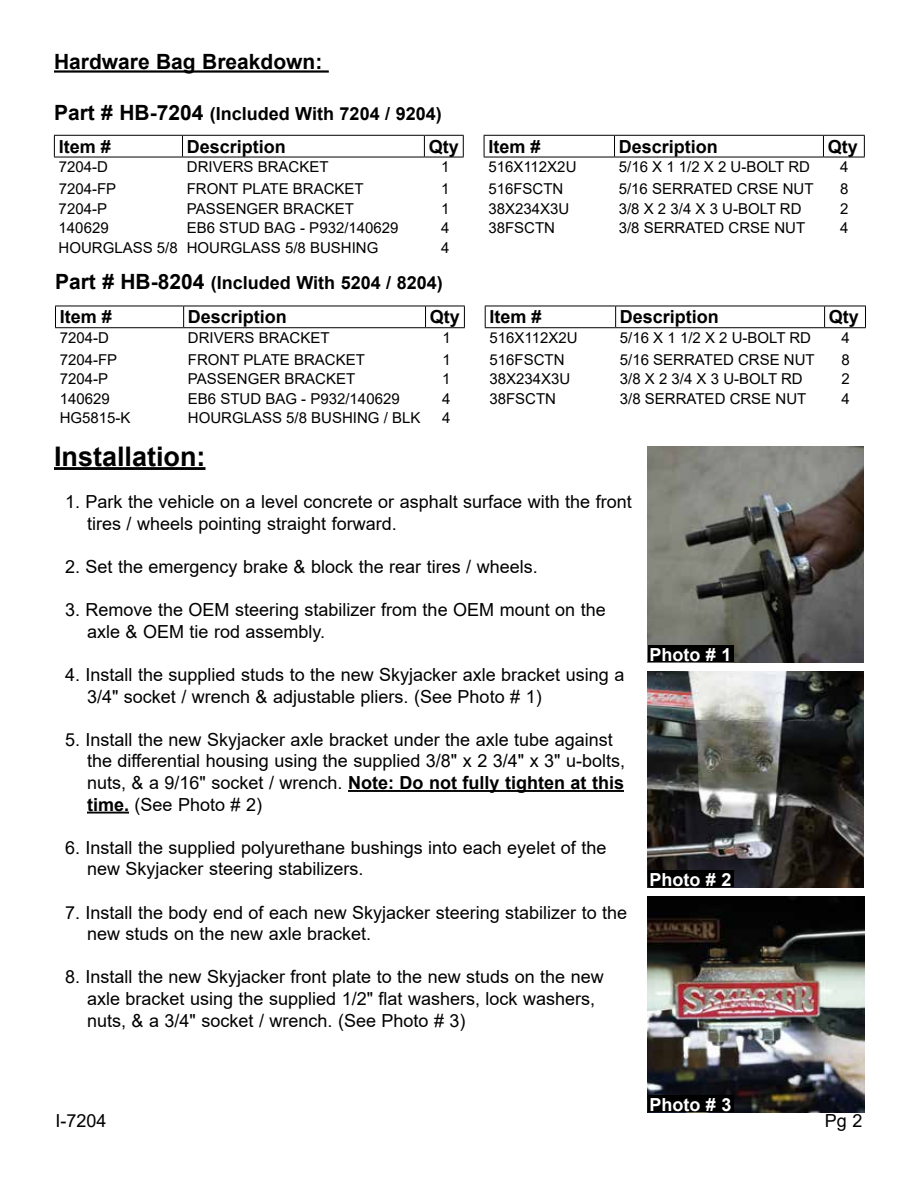
<style>
.page{position:relative;width:918px;height:1188px;background:#fff}
.page>*{position:absolute;margin:0;border:0;box-sizing:border-box;transform-origin:0 0}
.t1{font:700 27px "Arial";color:#000}
.t2{font:700 21px "Arial";color:#000}
.t3{font:18px/21.6px "Arial";color:#000}
.t4{font:700 18px/33px "Arial";color:#000}
.t5{font:700 18px "Arial";color:#fff}
.t6{font:15px "Arial";color:#000}
.s1{font-size:21px}
.s2{font-weight:700}
</style>
<div class="page">
<hr style="left:54px;top:70px;width:275px;height:3px;background:#000">
<hr style="left:54px;top:135px;width:129px;height:1px;background:#000">
<svg style="left:54px;top:136px;width:1px;height:21px"></svg>
<hr style="left:183px;top:135px;width:241px;height:1px;background:#000">
<svg style="left:182px;top:136px;width:1px;height:21px"></svg>
<hr style="left:424px;top:135px;width:40px;height:1px;background:#000">
<svg style="left:424px;top:136px;width:1px;height:21px"></svg>
<svg style="left:463px;top:136px;width:1px;height:21px"></svg>
<hr style="left:54px;top:157px;width:129px;height:1px;background:#000">
<hr style="left:183px;top:157px;width:241px;height:1px;background:#000">
<hr style="left:424px;top:157px;width:40px;height:1px;background:#000">
<hr style="left:484px;top:135px;width:131px;height:1px;background:#000">
<svg style="left:484px;top:136px;width:1px;height:21px"></svg>
<hr style="left:615px;top:135px;width:208px;height:1px;background:#000">
<svg style="left:614px;top:136px;width:1px;height:21px"></svg>
<hr style="left:823px;top:135px;width:42px;height:1px;background:#000">
<svg style="left:823px;top:136px;width:1px;height:21px"></svg>
<svg style="left:864px;top:136px;width:1px;height:21px"></svg>
<hr style="left:484px;top:157px;width:131px;height:1px;background:#000">
<hr style="left:615px;top:157px;width:208px;height:1px;background:#000">
<hr style="left:823px;top:157px;width:42px;height:1px;background:#000">
<hr style="left:55px;top:306px;width:129px;height:1px;background:#000">
<svg style="left:55px;top:306px;width:1px;height:21px"></svg>
<hr style="left:184px;top:306px;width:242px;height:1px;background:#000">
<svg style="left:183px;top:306px;width:1px;height:21px"></svg>
<hr style="left:426px;top:306px;width:39px;height:1px;background:#000">
<svg style="left:425px;top:306px;width:1px;height:21px"></svg>
<svg style="left:464px;top:306px;width:1px;height:21px"></svg>
<hr style="left:55px;top:327px;width:129px;height:1px;background:#000">
<hr style="left:184px;top:327px;width:242px;height:1px;background:#000">
<hr style="left:426px;top:327px;width:39px;height:1px;background:#000">
<hr style="left:485px;top:306px;width:131px;height:1px;background:#000">
<svg style="left:485px;top:306px;width:1px;height:21px"></svg>
<hr style="left:616px;top:306px;width:209px;height:1px;background:#000">
<svg style="left:615px;top:306px;width:1px;height:21px"></svg>
<hr style="left:825px;top:306px;width:41px;height:1px;background:#000">
<svg style="left:824px;top:306px;width:1px;height:21px"></svg>
<svg style="left:865px;top:306px;width:1px;height:21px"></svg>
<hr style="left:485px;top:327px;width:131px;height:1px;background:#000">
<hr style="left:616px;top:327px;width:209px;height:1px;background:#000">
<hr style="left:825px;top:327px;width:41px;height:1px;background:#000">
<hr style="left:54px;top:467px;width:152px;height:3px;background:#000">
<hr style="left:348px;top:790px;width:276px;height:2px;background:#000">
<hr style="left:87px;top:812px;width:42px;height:2px;background:#000">
<img style="left:648px;top:446px;width:216px;height:216px">
<div style="left:648px;top:646px;width:85px;height:16px;background:#000"></div>
<img style="left:648px;top:671px;width:216px;height:216px">
<div style="left:648px;top:871px;width:85px;height:16px;background:#000"></div>
<img style="left:648px;top:896px;width:216px;height:216px">
<div style="left:648px;top:1096px;width:85px;height:16px;background:#000"></div>
<p class="t2" style="left:54px;top:47px;width:270px">Hardware Bag Breakdown:</p>
<p class="t4" style="left:54px;top:97px;width:389px"><span class="s1">Part # HB-7204</span> (Included With 7204 / 9204)<br>Item #</p>
<p class="t4" style="left:187px;top:130px;width:101px">Description</p>
<p class="t4" style="left:429px;top:130px;width:32px">Qty</p>
<p class="t4" style="left:488px;top:130px;width:54px">Item #</p>
<p class="t4" style="left:619px;top:130px;width:101px">Description</p>
<p class="t4" style="left:828px;top:130px;width:32px">Qty</p>
<p class="t6" style="left:59px;top:157px;width:51px">7204-D</p>
<p class="t6" style="left:187px;top:157px;width:143px">DRIVERS BRACKET</p>
<p class="t6" style="left:441px;top:157px;width:10px">1</p>
<p class="t6" style="left:488px;top:157px;width:90px">516X112X2U</p>
<p class="t6" style="left:619px;top:157px;width:193px">5/16 X 1 1/2 X 2 U-BOLT RD</p>
<p class="t6" style="left:840px;top:157px;width:10px">4</p>
<p class="t6" style="left:59px;top:178px;width:59px">7204-FP</p>
<p class="t6" style="left:187px;top:178px;width:178px">FRONT PLATE BRACKET</p>
<p class="t6" style="left:441px;top:178px;width:10px">1</p>
<p class="t6" style="left:488px;top:178px;width:77px">516FSCTN</p>
<p class="t6" style="left:619px;top:178px;width:196px">5/16 SERRATED CRSE NUT</p>
<p class="t6" style="left:840px;top:178px;width:10px">8</p>
<p class="t6" style="left:59px;top:198px;width:50px">7204-P</p>
<p class="t6" style="left:187px;top:198px;width:169px">PASSENGER BRACKET</p>
<p class="t6" style="left:441px;top:198px;width:10px">1</p>
<p class="t6" style="left:488px;top:198px;width:82px">38X234X3U</p>
<p class="t6" style="left:619px;top:198px;width:184px">3/8 X 2 3/4 X 3 U-BOLT RD</p>
<p class="t6" style="left:840px;top:198px;width:10px">2</p>
<p class="t6" style="left:59px;top:218px;width:52px">140629</p>
<p class="t6" style="left:187px;top:218px;width:213px">EB6 STUD BAG - P932/140629</p>
<p class="t6" style="left:441px;top:218px;width:10px">4</p>
<p class="t6" style="left:488px;top:218px;width:68px">38FSCTN</p>
<p class="t6" style="left:619px;top:218px;width:188px">3/8 SERRATED CRSE NUT</p>
<p class="t6" style="left:840px;top:218px;width:10px">4</p>
<p class="t6" style="left:59px;top:237px;width:321px">HOURGLASS 5/8 HOURGLASS 5/8 BUSHING</p>
<p class="t6" style="left:441px;top:237px;width:10px">4</p>
<p class="t4" style="left:55px;top:266px;width:389px;line-height:33.9px"><span class="s1">Part # HB-8204</span> (Included With 5204 / 8204)<br>Item #</p>
<p class="t4" style="left:188px;top:301px;width:101px">Description</p>
<p class="t4" style="left:430px;top:301px;width:32px">Qty</p>
<p class="t4" style="left:490px;top:301px;width:54px">Item #</p>
<p class="t4" style="left:620px;top:301px;width:101px">Description</p>
<p class="t4" style="left:829px;top:301px;width:32px">Qty</p>
<p class="t6" style="left:60px;top:327px;width:51px">7204-D</p>
<p class="t6" style="left:188px;top:327px;width:143px">DRIVERS BRACKET</p>
<p class="t6" style="left:442px;top:327px;width:10px">1</p>
<p class="t6" style="left:490px;top:327px;width:90px">516X112X2U</p>
<p class="t6" style="left:620px;top:327px;width:193px">5/16 X 1 1/2 X 2 U-BOLT RD</p>
<p class="t6" style="left:841px;top:327px;width:10px">4</p>
<p class="t6" style="left:60px;top:349px;width:59px">7204-FP</p>
<p class="t6" style="left:188px;top:349px;width:178px">FRONT PLATE BRACKET</p>
<p class="t6" style="left:442px;top:349px;width:10px">1</p>
<p class="t6" style="left:490px;top:349px;width:77px">516FSCTN</p>
<p class="t6" style="left:620px;top:349px;width:196px">5/16 SERRATED CRSE NUT</p>
<p class="t6" style="left:841px;top:349px;width:10px">8</p>
<p class="t6" style="left:60px;top:369px;width:50px">7204-P</p>
<p class="t6" style="left:188px;top:369px;width:169px">PASSENGER BRACKET</p>
<p class="t6" style="left:442px;top:369px;width:10px">1</p>
<p class="t6" style="left:489px;top:369px;width:82px">38X234X3U</p>
<p class="t6" style="left:620px;top:369px;width:184px">3/8 X 2 3/4 X 3 U-BOLT RD</p>
<p class="t6" style="left:841px;top:369px;width:10px">2</p>
<p class="t6" style="left:60px;top:388px;width:52px">140629</p>
<p class="t6" style="left:188px;top:388px;width:213px">EB6 STUD BAG - P932/140629</p>
<p class="t6" style="left:442px;top:388px;width:10px">4</p>
<p class="t6" style="left:489px;top:388px;width:68px">38FSCTN</p>
<p class="t6" style="left:620px;top:388px;width:188px">3/8 SERRATED CRSE NUT</p>
<p class="t6" style="left:841px;top:388px;width:10px">4</p>
<p class="t6" style="left:60px;top:408px;width:72px">HG5815-K</p>
<p class="t6" style="left:188px;top:408px;width:234px">HOURGLASS 5/8 BUSHING / BLK</p>
<p class="t6" style="left:442px;top:408px;width:10px">4</p>
<h1 class="t1" style="left:54px;top:437px;width:153px">Installation:</h1>
<p class="t3" style="left:87px;top:491px;width:546px;text-indent:-22px">1. Park the vehicle on a level concrete or asphalt surface with the front tires / wheels pointing straight forward.</p>
<p class="t3" style="left:65px;top:556px;width:474px">2. Set the emergency brake &amp; block the rear tires / wheels.</p>
<p class="t3" style="left:87px;top:599px;width:520px;text-indent:-22px">3. Remove the OEM steering stabilizer from the OEM mount on the axle &amp; OEM tie rod assembly.</p>
<p class="t3" style="left:87px;top:664px;width:539px;text-indent:-22px">4. Install the supplied studs to the new Skyjacker axle bracket using a<br>3/4" socket / wrench &amp; adjustable pliers. (See Photo # 1)</p>
<p class="t3" style="left:87px;top:729px;width:540px;text-indent:-22px">5. Install the new Skyjacker axle bracket under the axle tube against the differential housing using the supplied 3/8" x 2 3/4" x 3" u-bolts, nuts, &amp; a 9/16" socket / wrench. <span class="s2">Note: Do not fully tighten at this time.</span> (See Photo # 2)</p>
<p class="t3" style="left:87px;top:837px;width:521px;text-indent:-22px">6. Install the supplied polyurethane bushings into each eyelet of the new Skyjacker steering stabilizers.</p>
<p class="t3" style="left:87px;top:901px;width:542px;text-indent:-22px">7. Install the body end of each new Skyjacker steering stabilizer to the new studs on the new axle bracket.</p>
<p class="t3" style="left:87px;top:966px;width:518px;text-indent:-22px">8. Install the new Skyjacker front plate to the new studs on the new axle bracket using the supplied 1/2" flat washers, lock washers, nuts, &amp; a 3/4" socket / wrench. (See Photo # 3)</p>
<p class="t5" style="left:649px;top:642px;width:84px">Photo # 1</p>
<p class="t5" style="left:649px;top:867px;width:84px">Photo # 2</p>
<p class="t5" style="left:649px;top:1092px;width:84px">Photo # 3</p>
<p class="t3" style="left:56px;top:1109px;width:53px">I-7204</p>
<p class="t3" style="left:825px;top:1109px;width:39px">Pg 2</p>
</div>
